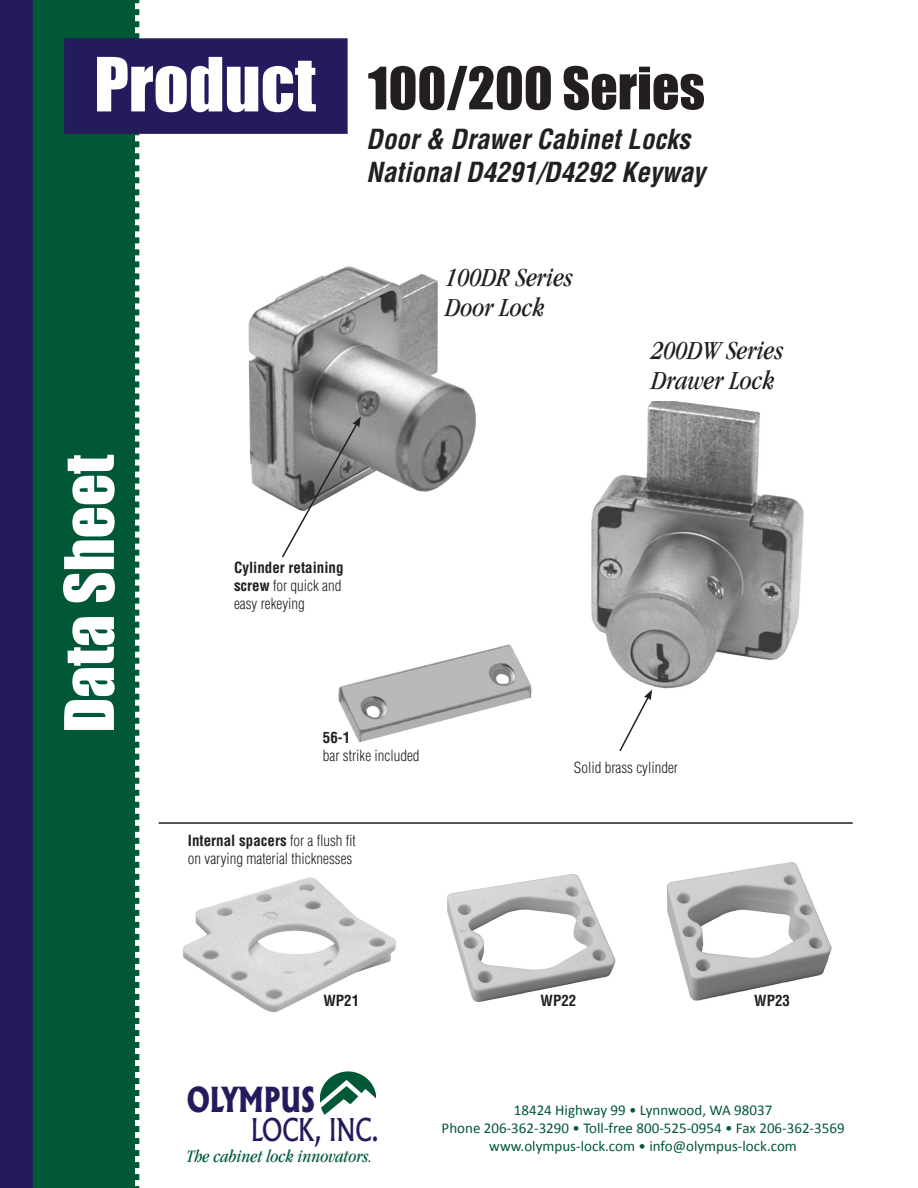
<style>
.page{position:relative;width:918px;height:1188px;background:#fff}
.page>*{position:absolute;margin:0;border:0;box-sizing:border-box;transform-origin:0 0}
.t1{font:69px "Impact";color:#fff}
.t2{font:63px "Impact";color:#fff}
.t3{font:54px "Impact";color:#231f20}
.t4{font:800 33px "Albertus";color:#231b5c;scale:.78 1}
.t5{font:500 30px "Albertus";color:#231b5c;scale:.78 1}
.t6{font:italic 700 condensed 27px "Helvetica LT Std";color:#231f20}
.t7{font:italic condensed 27px "Garamond";color:#231f20}
.t8{font:italic condensed 18px "Garamond";color:#005837}
.t9{font:300 condensed 15px/18px "Helvetica LT Std";color:#231f20}
.t10{font:15px "Calibri";color:#005837}
.t11{font:700 condensed 15px "Helvetica LT Std";color:#231f20}
.s1{font-weight:700}
</style>
<div class="page">
<img style="left:248px;top:266px;width:229px;height:234px">
<img style="left:183px;top:877px;width:214px;height:136px">
<svg style="left:280px;top:416px;width:81px;height:142px"></svg>
<img style="left:591px;top:401px;width:213px;height:289px">
<svg style="left:619px;top:690px;width:33px;height:62px"></svg>
<img style="left:338px;top:644px;width:194px;height:98px">
<img style="left:447px;top:874px;width:169px;height:128px">
<img style="left:667px;top:862px;width:165px;height:139px">
<hr style="left:159px;top:822px;width:694px;height:2px;background:#231f20">
<div style="left:34px;top:0;width:99px;height:1188px;background:#005837"></div>
<svg style="left:133px;top:0;width:6px;height:1188px"></svg>
<div style="left:64px;top:38px;width:284px;height:96px;background:#231b5c;border:2px solid #231b5c"></div>
<img style="left:320px;top:1072px;width:56px;height:43px">
<div style="left:0;top:0;width:34px;height:1188px;background:#231b5c"></div>
<p class="t1" style="left:94px;top:31px;width:223px">Product</p>
<p class="t3" style="left:368px;top:46px;width:339px">100/200 Series</p>
<p class="t6" style="left:366px;top:122px;width:325px">Door &amp; Drawer Cabinet Locks</p>
<p class="t6" style="left:366px;top:155px;width:341px">National D4291/D4292 Keyway</p>
<p class="t7" style="left:446px;top:263px;width:129px">100DR Series</p>
<p class="t7" style="left:446px;top:293px;width:100px">Door Lock</p>
<p class="t7" style="left:651px;top:336px;width:133px">200DW Series</p>
<p class="t7" style="left:651px;top:366px;width:124px">Drawer Lock</p>
<p class="t2" style="left:40px;top:733px;width:279px;rotate:-90deg">Data Sheet</p>
<p class="t9" style="left:234px;top:559px;width:111px"><span class="s1">Cylinder retaining screw</span> for quick and easy rekeying</p>
<p class="t11" style="left:323px;top:728px;width:29px">56-1</p>
<p class="t9" style="left:323px;top:746px;width:98px">bar strike included</p>
<p class="t9" style="left:188px;top:832px;width:169px"><span class="s1">Internal spacers</span> for a flush fit on varying material thicknesses</p>
<p class="t9" style="left:574px;top:758px;width:106px">Solid brass cylinder</p>
<p class="t11" style="left:323px;top:991px;width:37px">WP21</p>
<p class="t11" style="left:541px;top:991px;width:37px">WP22</p>
<p class="t11" style="left:754px;top:991px;width:37px">WP23</p>
<p class="t4" style="left:187px;top:1079px;width:166px">OLYMPUS</p>
<p class="t5" style="left:251px;top:1111px;width:165px">LOCK, INC.</p>
<p class="t8" style="left:187px;top:1146px;width:187px">The cabinet lock innovators.</p>
<p class="t10" style="left:514px;top:1100px;width:260px">18424 Highway 99 • Lynnwood, WA 98037</p>
<p class="t10" style="left:442px;top:1118px;width:405px">Phone 206-362-3290 • Toll-free 800-525-0954 • Fax 206-362-3569</p>
<p class="t10" style="left:489px;top:1136px;width:309px">www.olympus-lock.com • info@olympus-lock.com</p>
</div>
